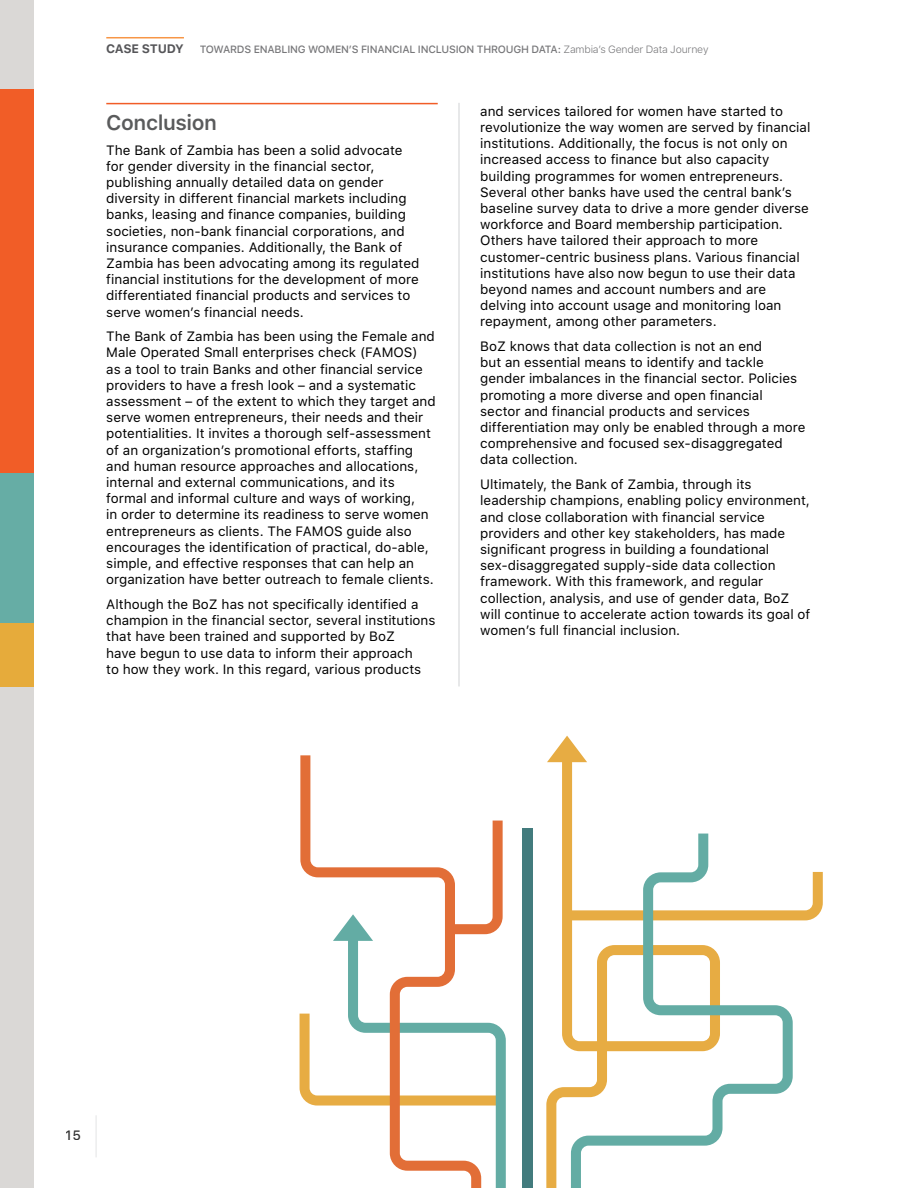
<style>
.page{position:relative;width:918px;height:1188px;background:#fff}
.page>*{position:absolute;margin:0;border:0;box-sizing:border-box;transform-origin:0 0}
.t1{font:600 21px "SF Pro Text";letter-spacing:-.02em;color:#5a5b5c}
.t2{font:13.5px/16.2px "SF Pro Text";color:#000}
.t3{font:500 13.5px "SF Pro Text";color:#000}
.t4{font:700 12.3px "SF Pro Text";letter-spacing:-.02em;color:#565659}
.t5{font:500 10.5px "SF Pro Text";letter-spacing:-.02em;color:#565659}
.s1{font-weight:300}
</style>
<div class="page">
<hr style="left:96px;top:1115px;width:1px;height:42px;background:#e6e7e8">
<div style="left:0;top:0;width:34px;height:1188px;background:#dad8d6"></div>
<div style="left:0;top:89px;width:34px;height:419px;background:#f15d27"></div>
<div style="left:0;top:473px;width:34px;height:151px;background:#66ada5"></div>
<div style="left:0;top:624px;width:34px;height:63px;background:#e6ab3b"></div>
<hr style="left:106px;top:37px;width:78px;height:1px;background:#f79646">
<hr style="left:106px;top:103px;width:332px;height:1px;background:#f15d27">
<hr style="left:459px;top:103px;width:1px;height:583px;background:#d1d3d4">
<svg style="left:546px;top:736px;width:277px;height:452px"></svg>
<svg style="left:571px;top:834px;width:222px;height:354px"></svg>
<svg style="left:300px;top:755px;width:203px;height:433px"></svg>
<div style="left:523px;top:828px;width:10px;height:360px;background:#427b7d"></div>
<p class="t4" style="left:106px;top:39px;width:79px">CASE STUDY</p>
<p class="t5" style="left:200px;top:41px;width:510px">TOWARDS ENABLING WOMEN’S FINANCIAL INCLUSION THROUGH DATA: <span class="s1">Zambia’s Gender Data Journey</span></p>
<h1 class="t1" style="left:106px;top:107px;width:112px">Conclusion</h1>
<p class="t2" style="left:106px;top:141px;width:315px">The Bank of Zambia has been a solid advocate for gender diversity in the financial sector, publishing annually detailed data on gender diversity in different financial markets including banks, leasing and finance companies, building societies, non-bank financial corporations, and insurance companies. Additionally, the Bank of Zambia has been advocating among its regulated financial institutions for the development of more differentiated financial products and services to serve women’s financial needs.</p>
<p class="t2" style="left:106px;top:328px;width:331px">The Bank of Zambia has been using the Female and Male Operated Small enterprises check (FAMOS)<br>as a tool to train Banks and other financial service providers to have a fresh look – and a systematic assessment – of the extent to which they target and serve women entrepreneurs, their needs and their potentialities. It invites a thorough self-assessment of an organization’s promotional efforts, staffing and human resource approaches and allocations, internal and external communications, and its formal and informal culture and ways of working,<br>in order to determine its readiness to serve women entrepreneurs as clients. The FAMOS guide also encourages the identification of practical, do-able, simple, and effective responses that can help an organization have better outreach to female clients.</p>
<p class="t2" style="left:106px;top:596px;width:331px">Although the BoZ has not specifically identified a champion in the financial sector, several institutions that have been trained and supported by BoZ<br>have begun to use data to inform their approach<br>to how they work. In this regard, various products</p>
<p class="t2" style="left:480px;top:102px;width:332px">and services tailored for women have started to revolutionize the way women are served by financial institutions. Additionally, the focus is not only on increased access to finance but also capacity building programmes for women entrepreneurs.<br>Several other banks have used the central bank’s baseline survey data to drive a more gender diverse workforce and Board membership participation.<br>Others have tailored their approach to more customer-centric business plans. Various financial institutions have also now begun to use their data beyond names and account numbers and are delving into account usage and monitoring loan repayment, among other parameters.</p>
<p class="t2" style="left:480px;top:338px;width:327px">BoZ knows that data collection is not an end<br>but an essential means to identify and tackle gender imbalances in the financial sector. Policies promoting a more diverse and open financial sector and financial products and services differentiation may only be enabled through a more comprehensive and focused sex-disaggregated data collection.</p>
<p class="t2" style="left:480px;top:476px;width:332px">Ultimately, the Bank of Zambia, through its leadership champions, enabling policy environment, and close collaboration with financial service providers and other key stakeholders, has made significant progress in building a foundational sex-disaggregated supply-side data collection framework. With this framework, and regular collection, analysis, and use of gender data, BoZ will continue to accelerate action towards its goal of women’s full financial inclusion.</p>
<p class="t3" style="left:66px;top:1125px;width:17px">15</p>
</div>
